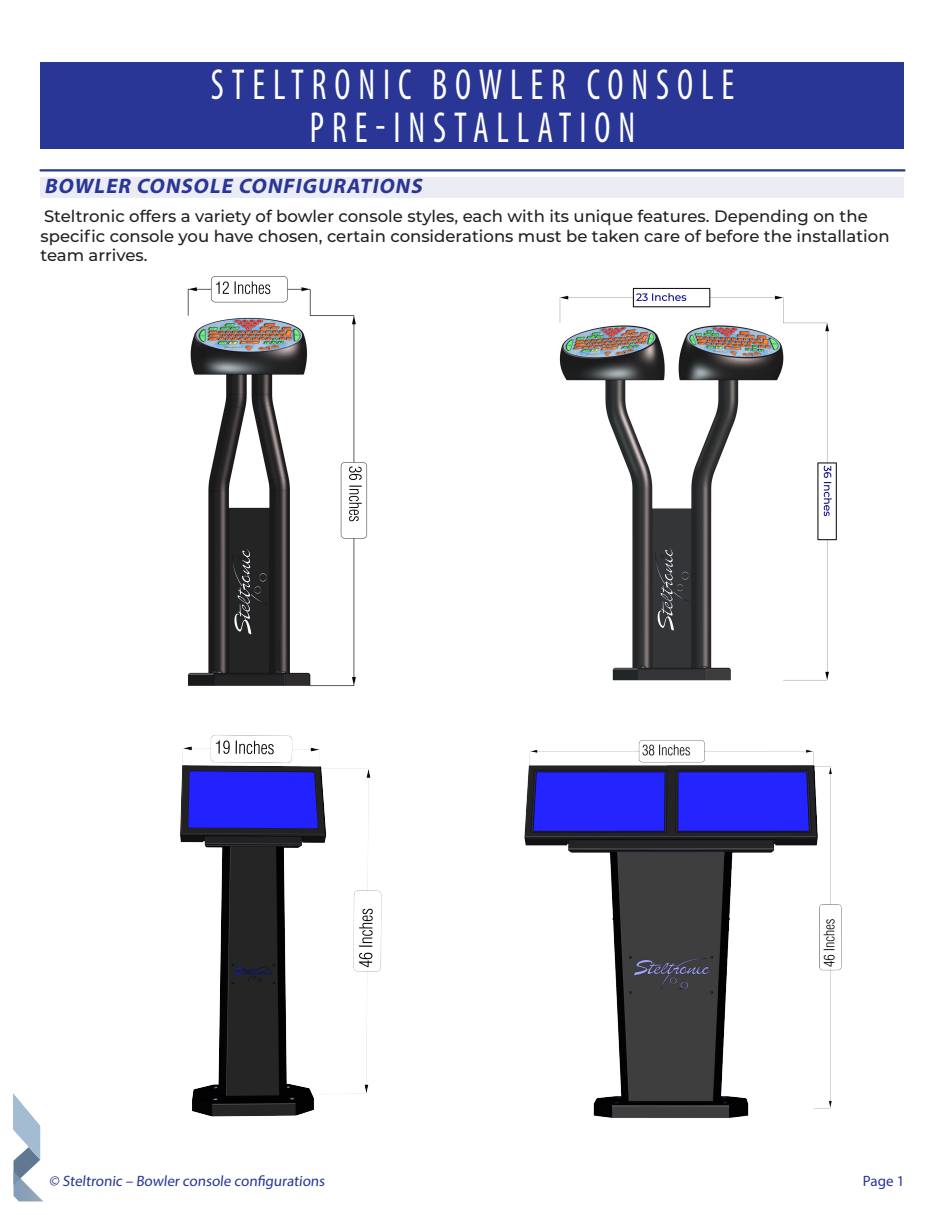
<style>
.page{position:relative;width:945px;height:1215px;background:#fff}
.page>*{position:absolute;margin:0;border:0;box-sizing:border-box;transform-origin:0 0}
.Chapter_Title{font:condensed 43.5px "Myriad Pro";letter-spacing:.22em;color:#fff;scale:.83 1}
.Heading{font:italic 700 21px "Myriad Pro";color:#293695}
.Body_Text{font:500 16.5px/19.5px "Montserrat";color:#231f20}
.t1{font:15px "Myriad Pro";color:#293695}
</style>
<div class="page">
<svg style="left:14px;top:1094px;width:29px;height:108px"></svg>
<div style="left:40px;top:62px;width:864px;height:43px;background:#293695"></div>
<div style="left:40px;top:105px;width:864px;height:44px;background:#293695"></div>
<div style="left:40px;top:177px;width:864px;height:21px;background:#ececf5"></div>
<hr style="left:40px;top:169px;width:864px;height:2px;background:#293695">
<img style="left:187px;top:276px;width:181px;height:411px">
<img style="left:40px;top:735px;width:802px;height:399px">
<img style="left:559px;top:287px;width:278px;height:394px">
<p class="Chapter_Title" style="left:211px;top:58px;width:632px">STELTRONIC BOWLER CONSOLE</p>
<p class="Chapter_Title" style="left:310px;top:102px;width:394px">PRE-INSTALLATION</p>
<p class="Heading" style="left:44px;top:172px;width:384px">BOWLER CONSOLE CONFIGURATIONS</p>
<p class="Body_Text" style="left:40px;top:206px;width:851px">Steltronic offers a variety of bowler console styles, each with its unique features. Depending on the specific console you have chosen, certain considerations must be taken care of before the installation team arrives.</p>
<p class="t1" style="left:49px;top:1172px;width:279px">© Steltronic – Bowler console configurations</p>
<p class="t1" style="left:863px;top:1172px;width:43px">Page 1</p>
</div>
